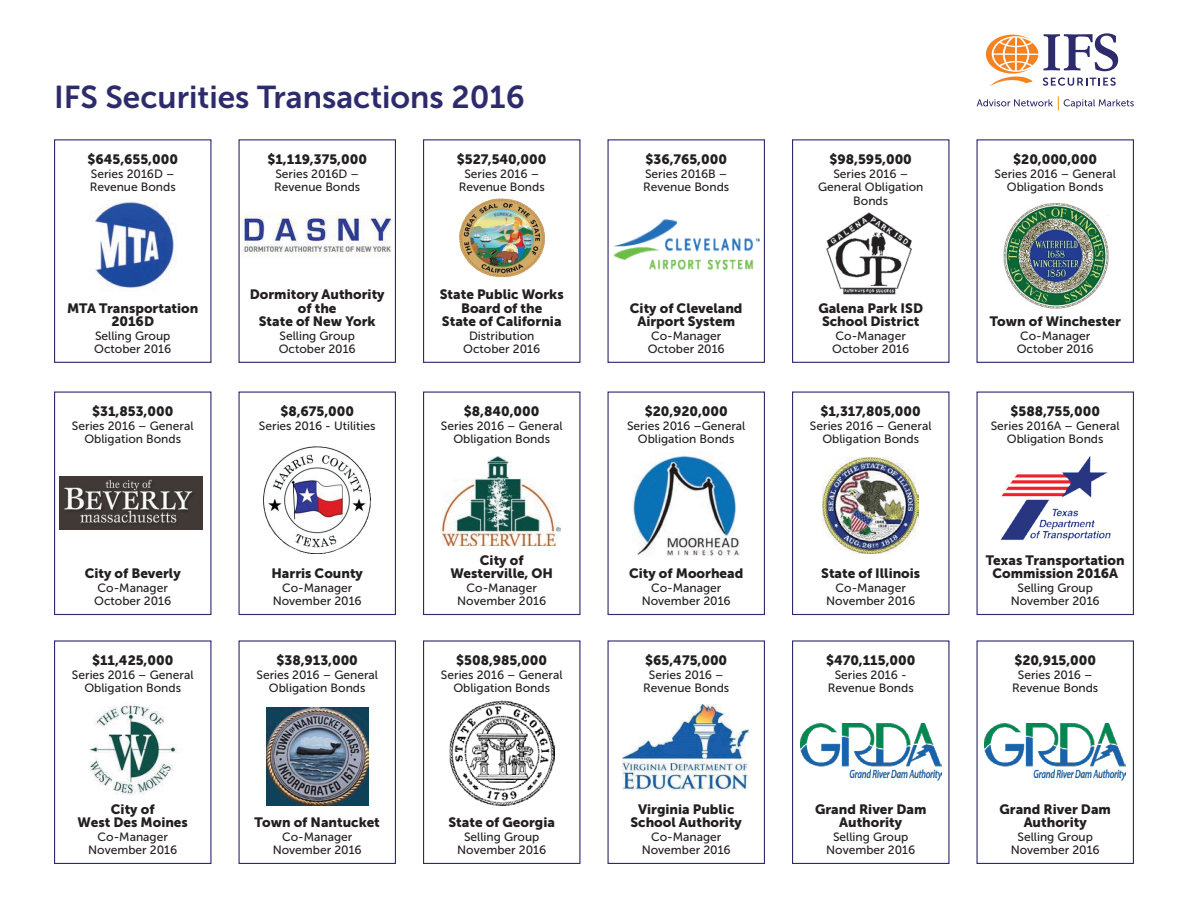
<style>
.page{position:relative;width:1188px;height:918px;background:#fff}
.page>*{position:absolute;margin:0;border:0;box-sizing:border-box;transform-origin:0 0}
.t1{font:31.5px "Museo Sans 700";color:#2d2b6b}
.t2{font:13.5px/13.5px "Museo Sans 900";color:#231f20;text-align:center}
.t3{font:12px/13.5px "Museo Sans 500";color:#231f20;text-align:center}
</style>
<div class="page">
<svg style="left:977px;top:96px;width:157px;height:14px"></svg>
<svg style="left:986px;top:33px;width:132px;height:53px"></svg>
<div style="left:238px;top:392px;width:158px;height:223px;border:1px solid #2d2b6b"></div>
<img style="left:264px;top:446px;width:107px;height:107px">
<div style="left:423px;top:392px;width:157px;height:223px;border:1px solid #2d2b6b"></div>
<img style="left:443px;top:456px;width:118px;height:90px">
<div style="left:608px;top:392px;width:157px;height:223px;border:1px solid #2d2b6b"></div>
<div style="left:792px;top:392px;width:158px;height:223px;border:1px solid #2d2b6b"></div>
<div style="left:976px;top:392px;width:158px;height:223px;border:1px solid #2d2b6b"></div>
<div style="left:54px;top:640px;width:158px;height:224px;border:1px solid #2d2b6b"></div>
<img style="left:633px;top:455px;width:107px;height:101px">
<img style="left:823px;top:458px;width:96px;height:95px">
<img style="left:1000px;top:456px;width:111px;height:85px">
<img style="left:89px;top:705px;width:89px;height:90px">
<div style="left:238px;top:640px;width:158px;height:224px;border:1px solid #2d2b6b"></div>
<div style="left:423px;top:640px;width:157px;height:224px;border:1px solid #2d2b6b"></div>
<div style="left:608px;top:640px;width:157px;height:224px;border:1px solid #2d2b6b"></div>
<div style="left:792px;top:640px;width:158px;height:224px;border:1px solid #2d2b6b"></div>
<div style="left:976px;top:640px;width:158px;height:224px;border:1px solid #2d2b6b"></div>
<img style="left:266px;top:707px;width:102px;height:98px">
<img style="left:449px;top:700px;width:105px;height:106px">
<img style="left:622px;top:705px;width:128px;height:86px">
<img style="left:800px;top:724px;width:141px;height:57px">
<img style="left:985px;top:724px;width:141px;height:57px">
<div style="left:238px;top:139px;width:158px;height:224px;border:1px solid #2d2b6b"></div>
<div style="left:976px;top:139px;width:158px;height:224px;border:1px solid #2d2b6b"></div>
<div style="left:423px;top:139px;width:157px;height:224px;border:1px solid #2d2b6b"></div>
<img style="left:241px;top:215px;width:151px;height:38px">
<img style="left:1003px;top:203px;width:105px;height:105px">
<img style="left:459px;top:198px;width:86px;height:80px">
<div style="left:608px;top:139px;width:157px;height:224px;border:1px solid #2d2b6b"></div>
<img style="left:608px;top:207px;width:157px;height:76px">
<div style="left:792px;top:139px;width:158px;height:224px;border:1px solid #2d2b6b"></div>
<img style="left:827px;top:213px;width:85px;height:81px">
<div style="left:54px;top:392px;width:158px;height:223px;border:1px solid #2d2b6b"></div>
<img style="left:60px;top:477px;width:143px;height:52px">
<div style="left:54px;top:139px;width:158px;height:224px;border:1px solid #2d2b6b"></div>
<img style="left:95px;top:201px;width:80px;height:91px">
<h1 class="t1" style="left:54px;top:79px;width:472px">IFS Securities Transactions 2016</h1>
<p class="t2" style="left:87px;top:153px;width:92px">$645,655,000</p>
<p class="t3" style="left:90px;top:167px;width:88px;text-align:left">Series 2016D –<br>Revenue Bonds</p>
<p class="t2" style="left:67px;top:301px;width:133px">MTA Transportation<br>2016D</p>
<p class="t3" style="left:94px;top:329px;width:79px;text-align:left">Selling Group<br>October 2016</p>
<p class="t2" style="left:92px;top:405px;width:83px">$31,853,000</p>
<p class="t3" style="left:72px;top:419px;width:123px">Series 2016 – General<br>Obligation Bonds</p>
<p class="t2" style="left:85px;top:567px;width:97px">City of Beverly</p>
<p class="t3" style="left:94px;top:581px;width:79px;text-align:left">Co-Manager<br>October 2016</p>
<p class="t2" style="left:92px;top:654px;width:83px">$11,425,000</p>
<p class="t3" style="left:72px;top:668px;width:123px">Series 2016 – General<br>Obligation Bonds</p>
<p class="t2" style="left:78px;top:802px;width:112px">City of<br>West Des Moines</p>
<p class="t3" style="left:88px;top:830px;width:91px">Co-Manager<br>November 2016</p>
<p class="t2" style="left:267px;top:153px;width:101px">$1,119,375,000</p>
<p class="t3" style="left:274px;top:167px;width:88px;text-align:left">Series 2016D –<br>Revenue Bonds</p>
<p class="t2" style="left:250px;top:288px;width:136px">Dormitory Authority of the<br>State of New York</p>
<p class="t3" style="left:279px;top:329px;width:79px;text-align:left">Selling Group<br>October 2016</p>
<p class="t2" style="left:280px;top:405px;width:75px">$8,675,000</p>
<p class="t3" style="left:259px;top:419px;width:118px">Series 2016 - Utilities</p>
<p class="t2" style="left:271px;top:567px;width:93px">Harris County</p>
<p class="t3" style="left:273px;top:581px;width:91px">Co-Manager<br>November 2016</p>
<p class="t2" style="left:277px;top:654px;width:83px">$38,913,000</p>
<p class="t3" style="left:256px;top:668px;width:123px">Series 2016 – General<br>Obligation Bonds</p>
<p class="t2" style="left:255px;top:816px;width:127px">Town of Nantucket</p>
<p class="t3" style="left:273px;top:830px;width:91px">Co-Manager<br>November 2016</p>
<p class="t2" style="left:457px;top:153px;width:91px">$527,540,000</p>
<p class="t3" style="left:459px;top:167px;width:88px">Series 2016 –<br>Revenue Bonds</p>
<p class="t2" style="left:440px;top:288px;width:125px">State Public Works<br>Board of the<br>State of California</p>
<p class="t3" style="left:463px;top:329px;width:79px">Distribution<br>October 2016</p>
<p class="t2" style="left:464px;top:405px;width:77px">$8,840,000</p>
<p class="t3" style="left:441px;top:419px;width:123px">Series 2016 – General<br>Obligation Bonds</p>
<p class="t2" style="left:450px;top:553px;width:104px">City of<br>Westerville, OH</p>
<p class="t3" style="left:457px;top:581px;width:91px">Co-Manager<br>November 2016</p>
<p class="t2" style="left:456px;top:654px;width:92px">$508,985,000</p>
<p class="t3" style="left:441px;top:668px;width:123px">Series 2016 – General<br>Obligation Bonds</p>
<p class="t2" style="left:448px;top:816px;width:108px">State of Georgia</p>
<p class="t3" style="left:457px;top:830px;width:91px">Selling Group<br>November 2016</p>
<p class="t2" style="left:645px;top:153px;width:83px">$36,765,000</p>
<p class="t3" style="left:643px;top:167px;width:88px;text-align:left">Series 2016B –<br>Revenue Bonds</p>
<p class="t2" style="left:630px;top:301px;width:114px">City of Cleveland<br>Airport System</p>
<p class="t3" style="left:648px;top:329px;width:79px;text-align:left">Co-Manager<br>October 2016</p>
<p class="t2" style="left:645px;top:405px;width:85px">$20,920,000</p>
<p class="t3" style="left:627px;top:419px;width:120px">Series 2016 –General<br>Obligation Bonds</p>
<p class="t2" style="left:629px;top:567px;width:116px">City of Moorhead</p>
<p class="t3" style="left:642px;top:581px;width:91px">Co-Manager<br>November 2016</p>
<p class="t2" style="left:645px;top:654px;width:84px">$65,475,000</p>
<p class="t3" style="left:643px;top:668px;width:88px">Series 2016 –<br>Revenue Bonds</p>
<p class="t2" style="left:630px;top:802px;width:113px">Virginia Public<br>School Authority</p>
<p class="t3" style="left:642px;top:830px;width:91px">Co-Manager<br>November 2016</p>
<p class="t2" style="left:830px;top:153px;width:84px">$98,595,000</p>
<p class="t3" style="left:818px;top:167px;width:107px">Series 2016 –<br>General Obligation<br>Bonds</p>
<p class="t2" style="left:818px;top:301px;width:106px;text-align:left">Galena Park ISD<br>School District</p>
<p class="t3" style="left:832px;top:329px;width:79px;text-align:left">Co-Manager<br>October 2016</p>
<p class="t2" style="left:821px;top:405px;width:102px">$1,317,805,000</p>
<p class="t3" style="left:810px;top:419px;width:123px">Series 2016 – General<br>Obligation Bonds</p>
<p class="t2" style="left:821px;top:567px;width:101px">State of Illinois</p>
<p class="t3" style="left:826px;top:581px;width:91px">Co-Manager<br>November 2016</p>
<p class="t2" style="left:826px;top:654px;width:91px">$470,115,000</p>
<p class="t3" style="left:828px;top:668px;width:88px">Series 2016 -<br>Revenue Bonds</p>
<p class="t2" style="left:815px;top:802px;width:113px">Grand River Dam<br>Authority</p>
<p class="t3" style="left:826px;top:830px;width:91px">Selling Group<br>November 2016</p>
<p class="t2" style="left:1013px;top:153px;width:85px">$20,000,000</p>
<p class="t3" style="left:994px;top:167px;width:123px">Series 2016 – General<br>Obligation Bonds</p>
<p class="t2" style="left:990px;top:315px;width:133px">Town of Winchester</p>
<p class="t3" style="left:1017px;top:329px;width:79px;text-align:left">Co-Manager<br>October 2016</p>
<p class="t2" style="left:1011px;top:405px;width:91px">$588,755,000</p>
<p class="t3" style="left:991px;top:419px;width:131px">Series 2016A – General<br>Obligation Bonds</p>
<p class="t2" style="left:986px;top:553px;width:140px">Texas Transportation<br>Commission 2016A</p>
<p class="t3" style="left:1011px;top:581px;width:91px">Selling Group<br>November 2016</p>
<p class="t2" style="left:1014px;top:654px;width:83px">$20,915,000</p>
<p class="t3" style="left:1012px;top:668px;width:88px">Series 2016 –<br>Revenue Bonds</p>
<p class="t2" style="left:1000px;top:802px;width:113px">Grand River Dam<br>Authority</p>
<p class="t3" style="left:1011px;top:830px;width:91px">Selling Group<br>November 2016</p>
</div>
